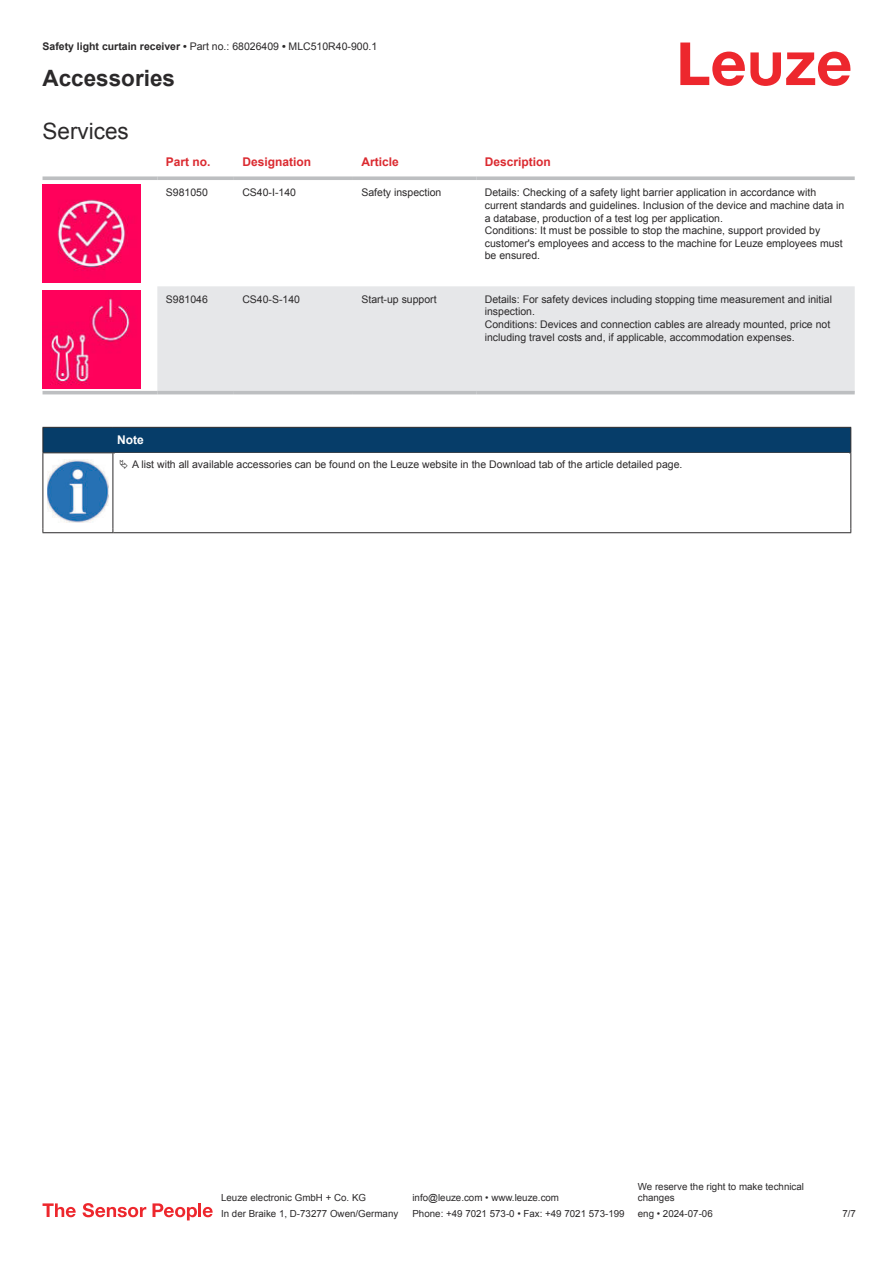
<style>
.page{position:relative;width:893px;height:1263px;background:#fff}
.page>*{position:absolute;margin:0;border:0;box-sizing:border-box;transform-origin:0 0}
.t1{font:700 22.5px "Arial";color:#2b292a}
.t2{font:22.5px "Arial";color:#2b292a}
.t3{font:700 12px "Arial";color:#db2a30}
.t4{font:700 12px "Arial";color:#fff}
.t5{font:10.5px/12.6px "Arial";color:#2b292a}
.t6{font:9.75px/11.7px "Arial";color:#2b292a}
.s1{font-weight:700}
</style>
<div class="page">
<svg style="left:680px;top:43px;width:170px;height:43px"></svg>
<svg style="left:43px;top:184px;width:812px;height:211px"></svg>
<div style="left:157px;top:286px;width:698px;height:105px;background:#e6e7e9"></div>
<svg style="left:43px;top:176px;width:114px;height:4px"></svg>
<svg style="left:157px;top:176px;width:77px;height:4px"></svg>
<svg style="left:234px;top:176px;width:119px;height:4px"></svg>
<svg style="left:353px;top:176px;width:123px;height:4px"></svg>
<svg style="left:476px;top:176px;width:379px;height:4px;background:#c4c6c8"></svg>
<hr style="left:43px;top:391px;width:114px;height:3px;background:#bdbfc1">
<hr style="left:157px;top:391px;width:77px;height:3px;background:#bdbfc1">
<hr style="left:234px;top:391px;width:119px;height:3px;background:#bdbfc1">
<hr style="left:353px;top:391px;width:123px;height:3px;background:#bdbfc1">
<hr style="left:476px;top:391px;width:379px;height:3px;background:#bdbfc1">
<img style="left:43px;top:184px;width:97px;height:98px">
<img style="left:43px;top:291px;width:97px;height:97px">
<div style="left:43px;top:427px;width:808px;height:26px;background:#063d69"></div>
<hr style="left:113px;top:452px;width:738px;height:1px;background:#2b292a">
<hr style="left:43px;top:453px;width:1px;height:75px;background:#2b292a">
<hr style="left:113px;top:453px;width:1px;height:75px;background:#2b292a">
<hr style="left:850px;top:453px;width:1px;height:75px;background:#2b292a">
<hr style="left:43px;top:532px;width:70px;height:1px;background:#2b292a">
<hr style="left:113px;top:532px;width:738px;height:1px;background:#2b292a">
<img style="left:47px;top:459px;width:61px;height:63px">
<svg style="left:43px;top:1203px;width:33px;height:14px"></svg>
<svg style="left:83px;top:1203px;width:63px;height:14px"></svg>
<svg style="left:153px;top:1203px;width:44px;height:17px"></svg>
<hr style="left:198px;top:1203px;width:3px;height:14px;background:#ed272d">
<svg style="left:203px;top:1207px;width:10px;height:10px"></svg>
<p class="t5" style="left:43px;top:41px;width:336px"><span class="s1">Safety light curtain receiver •</span> Part no.: 68026409 <span class="s1">•</span> MLC510R40-900.1</p>
<h1 class="t1" style="left:43px;top:70px;width:134px">Accessories</h1>
<h1 class="t2" style="left:43px;top:123px;width:88px">Services</h1>
<p class="t3" style="left:166px;top:157px;width:46px">Part no.</p>
<p class="t3" style="left:242px;top:157px;width:70px">Designation</p>
<p class="t3" style="left:361px;top:157px;width:39px">Article</p>
<p class="t3" style="left:485px;top:157px;width:68px">Description</p>
<p class="t5" style="left:166px;top:187px;width:44px">S981050</p>
<p class="t5" style="left:242px;top:187px;width:55px">CS40-I-140</p>
<p class="t5" style="left:361px;top:187px;width:81px">Safety inspection</p>
<p class="t5" style="left:485px;top:187px;width:361px">Details: Checking of a safety light barrier application in accordance with current standards and guidelines. Inclusion of the device and machine data in a database, production of a test log per application.<br>Conditions: It must be possible to stop the machine, support provided by customer's employees and access to the machine for Leuze employees must be ensured.</p>
<p class="t5" style="left:166px;top:294px;width:44px">S981046</p>
<p class="t5" style="left:242px;top:294px;width:59px">CS40-S-140</p>
<p class="t5" style="left:361px;top:294px;width:77px">Start-up support</p>
<p class="t5" style="left:485px;top:294px;width:349px">Details: For safety devices including stopping time measurement and initial inspection.<br>Conditions: Devices and connection cables are already mounted, price not including travel costs and, if applicable, accommodation expenses.</p>
<p class="t4" style="left:117px;top:435px;width:28px">Note</p>
<p class="t5" style="left:132px;top:459px;width:552px">A list with all available accessories can be found on the Leuze website in the Download tab of the article detailed page.</p>
<p class="t6" style="left:221px;top:1193px;width:146px">Leuze electronic GmbH + Co. KG</p>
<p class="t6" style="left:412px;top:1193px;width:148px">info@leuze.com • www.leuze.com</p>
<p class="t6" style="left:638px;top:1181px;width:168px">We reserve the right to make technical changes</p>
<p class="t6" style="left:221px;top:1209px;width:179px">In der Braike 1, D-73277 Owen/Germany</p>
<p class="t6" style="left:412px;top:1209px;width:214px">Phone: +49 7021 573-0 • Fax: +49 7021 573-199</p>
<p class="t6" style="left:638px;top:1209px;width:76px">eng • 2024-07-06</p>
<p class="t6" style="left:842px;top:1209px;width:15px">7 /7</p>
</div>
